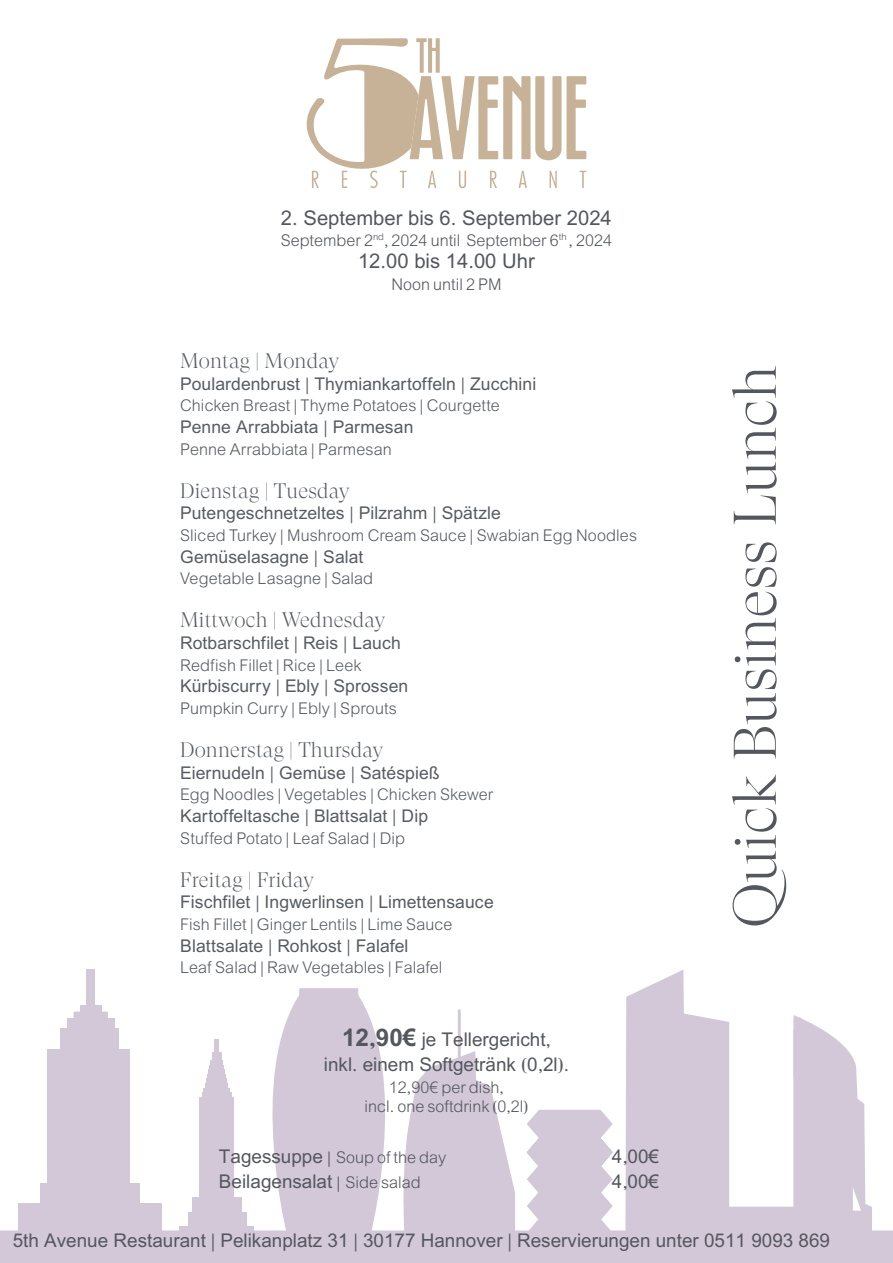
<style>
.page{position:relative;width:893px;height:1263px;background:#fff}
.page>*{position:absolute;margin:0;border:0;box-sizing:border-box;transform-origin:0 0}
.t1{font:300 60px "GT Super Display";color:#54575d}
.t2{font:22.5px "Akhbar";color:#54575d}
.t3{font:21px "Akhbar";color:#54575d}
.t4{font:300 21px "GT Super Display";letter-spacing:.01em;color:#575c62}
.t5{font:19.5px "Akhbar";letter-spacing:.005em;color:#575c62}
.t6{font:300 18px "Akhbar";letter-spacing:.005em;color:#575c62}
.t7{font:300 18px "Akhbar";color:#54575d}
.s1{font-weight:700;font-size:27px}
.s2{font-weight:400;font-size:21px}
.s3{font-weight:400}
.s4{font-size:18px}
.s5{font-weight:300;font-size:18px}
</style>
<div class="page">
<svg style="left:0;top:969px;width:893px;height:294px"></svg>
<div style="left:660px;top:1225px;width:141px;height:27px;background:#d3c8d8"></div>
<div style="left:292px;top:1018px;width:74px;height:30px;background:#d3c8d8"></div>
<svg style="left:307px;top:38px;width:279px;height:150px"></svg>
<p class="t2" style="left:281px;top:204px;width:332px">2. September bis 6. September 2024</p>
<p class="t7" style="left:281px;top:230px;width:333px">September 2<sup>nd</sup>, 2024 until September 6<sup>th</sup> , 2024</p>
<p class="t2" style="left:358px;top:247px;width:178px">12.00 bis 14.00 Uhr</p>
<p class="t7" style="left:391px;top:273px;width:112px">Noon until 2 PM</p>
<p class="t4" style="left:180px;top:350px;width:161px">Montag | Monday</p>
<p class="t5" style="left:180px;top:372px;width:358px">Poulardenbrust | Thymiankartoffeln | Zucchini</p>
<p class="t6" style="left:180px;top:395px;width:321px">Chicken Breast | Thyme Potatoes | Courgette</p>
<p class="t5" style="left:180px;top:415px;width:235px">Penne Arrabbiata | Parmesan</p>
<p class="t6" style="left:180px;top:438px;width:213px">Penne Arrabbiata | Parmesan</p>
<p class="t4" style="left:180px;top:480px;width:171px">Dienstag | Tuesday</p>
<p class="t5" style="left:180px;top:501px;width:322px">Putengeschnetzeltes | Pilzrahm | Spätzle</p>
<p class="t6" style="left:180px;top:524px;width:458px">Sliced Turkey | Mushroom Cream Sauce | Swabian Egg Noodles</p>
<p class="t5" style="left:180px;top:544px;width:185px">Gemüselasagne | Salat</p>
<p class="t6" style="left:180px;top:567px;width:194px">Vegetable Lasagne | Salad</p>
<p class="t4" style="left:180px;top:609px;width:207px">Mittwoch | Wednesday</p>
<p class="t5" style="left:180px;top:631px;width:222px">Rotbarschfilet | Reis | Lauch</p>
<p class="t6" style="left:180px;top:654px;width:183px">Redfish Fillet | Rice | Leek</p>
<p class="t5" style="left:180px;top:674px;width:230px">Kürbiscurry | Ebly | Sprossen</p>
<p class="t6" style="left:180px;top:697px;width:218px">Pumpkin Curry | Ebly | Sprouts</p>
<p class="t4" style="left:180px;top:739px;width:205px">Donnerstag | Thursday</p>
<p class="t5" style="left:180px;top:760px;width:261px">Eiernudeln | Gemüse | Satéspieß</p>
<p class="t6" style="left:180px;top:783px;width:315px">Egg Noodles | Vegetables | Chicken Skewer</p>
<p class="t5" style="left:180px;top:804px;width:249px">Kartoffeltasche | Blattsalat | Dip</p>
<p class="t6" style="left:180px;top:827px;width:226px">Stuffed Potato | Leaf Salad | Dip</p>
<p class="t4" style="left:180px;top:868px;width:135px">Freitag | Friday</p>
<p class="t5" style="left:180px;top:890px;width:315px">Fischfilet | Ingwerlinsen | Limettensauce</p>
<p class="t6" style="left:180px;top:913px;width:274px">Fish Fillet | Ginger Lentils | Lime Sauce</p>
<p class="t5" style="left:180px;top:933px;width:230px">Blattsalate | Rohkost | Falafel</p>
<p class="t6" style="left:180px;top:956px;width:264px">Leaf Salad | Raw Vegetables | Falafel</p>
<p class="t3" style="left:342px;top:1026px;width:210px"><span class="s1">12,90€</span> je Tellergericht,</p>
<p class="t3" style="left:324px;top:1052px;width:247px">inkl. einem Softgetränk (0,2l).</p>
<p class="t7" style="left:389px;top:1076px;width:117px">12,90€ per dish,</p>
<p class="t7" style="left:364px;top:1095px;width:165px">incl. one softdrink (0,2l)</p>
<p class="t7" style="left:219px;top:1146px;width:229px"><span class="s2">Tagessuppe</span> <span class="s3">|</span> Soup of the day</p>
<p class="t3" style="left:612px;top:1143px;width:49px">4,00€</p>
<p class="t3" style="left:219px;top:1168px;width:203px">Beilagensalat <span class="s4">|</span> <span class="s5">Side salad</span></p>
<p class="t3" style="left:612px;top:1168px;width:49px">4,00€</p>
<p class="t1" style="left:724px;top:928px;width:564px;rotate:-90deg">Quick Business Lunch</p>
<p class="t3" style="left:13px;top:1227px;width:819px">5th Avenue Restaurant | Pelikanplatz 31 | 30177 Hannover | Reservierungen unter 0511 9093 869</p>
</div>
